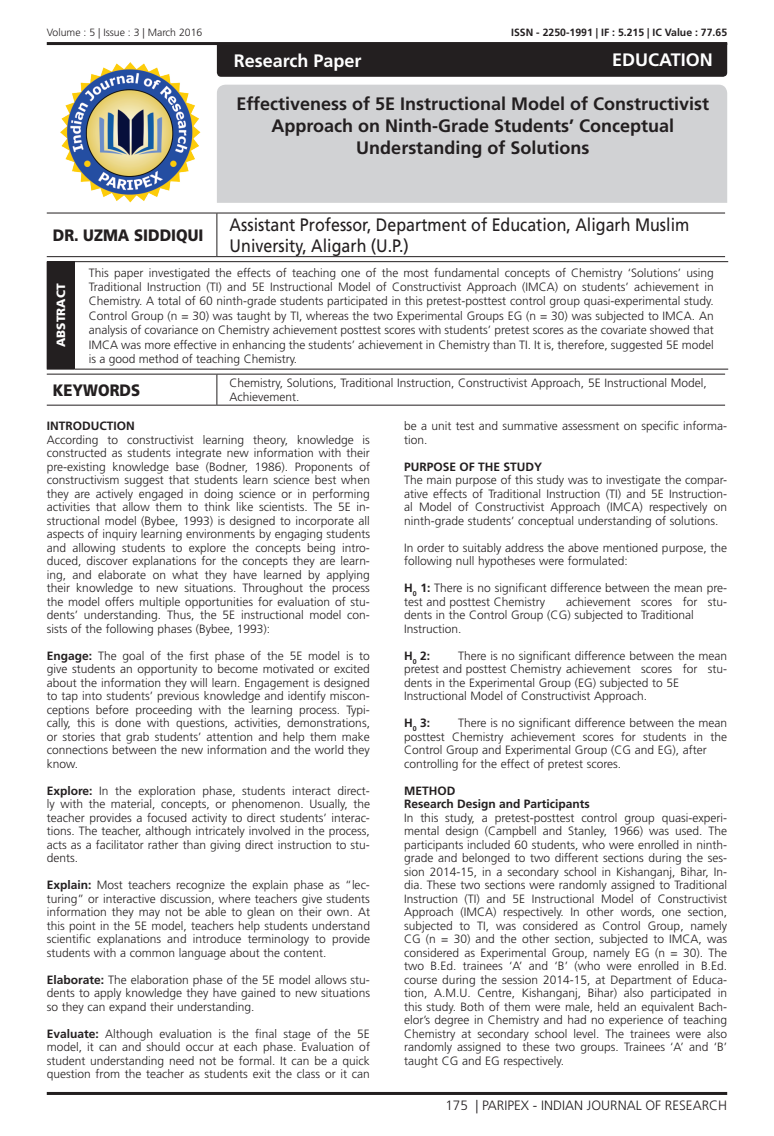
<style>
.page{position:relative;width:774px;height:1136px;background:#fff}
.page>*{position:absolute;margin:0;border:0;box-sizing:border-box;transform-origin:0 0}
.Paripex_Articles_Hea{font:700 18px/21.6px "Frutiger LT Std";color:#231f20;text-align:center}
.Paripex_Address{font:18px/21.6px "Frutiger LT Std";color:#231f20;scale:.89 1}
.Paripex_Subject_Name{font:700 18px "Frutiger LT Std";color:#fff}
.Paripex_Author_Name{font:900 16.5px "Frutiger LT Std";color:#231f20;scale:.9 1}
.t1{font:300 13.5px "Frutiger LT Std";color:#231f20}
.Paripex_Body_Text{font:300 12px/13.5px "Frutiger LT Std";color:#231f20;text-align:justify}
.Paripex_Abstract{font:300 12px/14.4px "Frutiger LT Std";color:#231f20;text-align:justify}
.Paripex_Keywords{font:300 12px/13.5px "Frutiger LT Std";color:#231f20}
.Paripex_Bold{font:700 12px "Frutiger LT Std";color:#231f20}
.t2{font:900 12px "Frutiger LT Std";color:#fff}
.Paripex_Body_Text-2{font:700 12px "Frutiger LT Std";color:#231f20}
.t3{font:700 10.5px "Frutiger LT Std";color:#231f20}
.t4{font:300 10.5px "Frutiger LT Std";color:#231f20}
.s1{font-weight:700}
</style>
<div class="page">
<hr style="left:47px;top:42px;width:680px;height:3px;background:#231f20">
<hr style="left:47px;top:1091px;width:680px;height:3px;background:#231f20">
<div style="left:217px;top:85px;width:510px;height:118px;background:#d1d2d4"></div>
<div style="left:217px;top:45px;width:510px;height:32px;background:#231f20"></div>
<img style="left:61px;top:63px;width:139px;height:140px">
<hr style="left:47px;top:213px;width:170px;height:1px;background:#231f20">
<hr style="left:217px;top:213px;width:508px;height:1px;background:#231f20">
<hr style="left:216px;top:213px;width:1px;height:43px;background:#231f20">
<hr style="left:47px;top:256px;width:170px;height:1px;background:#231f20">
<hr style="left:217px;top:256px;width:508px;height:1px;background:#231f20">
<hr style="left:47px;top:374px;width:170px;height:1px;background:#231f20">
<hr style="left:217px;top:374px;width:508px;height:1px;background:#231f20">
<hr style="left:216px;top:374px;width:1px;height:31px;background:#231f20">
<hr style="left:47px;top:405px;width:170px;height:1px;background:#231f20">
<hr style="left:217px;top:405px;width:508px;height:1px;background:#231f20">
<div style="left:47px;top:261px;width:27px;height:108px;background:#231f20"></div>
<hr style="left:74px;top:261px;width:654px;height:1px;background:#231f20">
<hr style="left:74px;top:262px;width:1px;height:107px;background:#231f20">
<svg style="left:47px;top:369px;width:27px;height:1px"></svg>
<hr style="left:74px;top:369px;width:654px;height:1px;background:#231f20">
<p class="t4" style="left:47px;top:27px;width:157px">Volume : 5 | Issue : 3 | March 2016</p>
<p class="t3" style="left:511px;top:27px;width:217px">ISSN - 2250-1991 | IF : 5.215 | IC Value : 77.65</p>
<p class="Paripex_Author_Name" style="left:53px;top:225px;width:169px">DR. UZMA SIDDIQUI</p>
<p class="Paripex_Subject_Name" style="left:612px;top:49px;width:102px">EDUCATION</p>
<p class="Paripex_Subject_Name" style="left:234px;top:50px;width:129px">Research Paper</p>
<p class="Paripex_Articles_Hea" style="left:236px;top:93px;width:474px">Effectiveness of 5E Instructional Model of Constructivist<br>Approach on Ninth-Grade Students’ Conceptual<br>Understanding of Solutions</p>
<p class="Paripex_Address" style="left:230px;top:214px;width:518px">Assistant Professor, Department of Education, Aligarh Muslim<br>University, Aligarh (U.P.)</p>
<p class="t2" style="left:54px;top:347px;width:65px;rotate:-90deg">ABSTRACT</p>
<p class="Paripex_Abstract" style="left:89px;top:265px;width:626px">This paper investigated the effects of teaching one of the most fundamental concepts of Chemistry ‘Solutions’ using Traditional Instruction (TI) and 5E Instructional Model of Constructivist Approach (IMCA) on students’ achievement in Chemistry. A total of 60 ninth-grade students participated in this pretest-posttest control group quasi-experimental study.<br>Control Group (n = 30) was taught by TI, whereas the two Experimental Groups EG (n = 30) was subjected to IMCA. An analysis of covariance on Chemistry achievement posttest scores with students’ pretest scores as the covariate showed that IMCA was more effective in enhancing the students’ achievement in Chemistry than TI. It is, therefore, suggested 5E model is a good method of teaching Chemistry.</p>
<p class="Paripex_Author_Name" style="left:53px;top:380px;width:99px">KEYWORDS</p>
<p class="Paripex_Keywords" style="left:230px;top:376px;width:478px">Chemistry, Solutions, Traditional Instruction, Constructivist Approach, 5E Instructional Model,<br>Achievement.</p>
<p class="Paripex_Bold" style="left:47px;top:419px;width:90px">INTRODUCTION</p>
<p class="Paripex_Body_Text" style="left:47px;top:433px;width:325px">According to constructivist learning theory, knowledge is constructed as students integrate new information with their pre-existing knowledge base (Bodner, 1986). Proponents of constructivism suggest that students learn science best when they are actively engaged in doing science or in performing activities that allow them to think like scientists. The 5E in&shy;structional model (Bybee, 1993) is designed to incorporate all aspects of inquiry learning environments by engaging students and allowing students to explore the concepts being intro&shy;duced, discover explanations for the concepts they are learn&shy;ing, and elaborate on what they have learned by applying their knowledge to new situations. Throughout the process the model offers multiple opportunities for evaluation of stu&shy;dents’ understanding. Thus, the 5E instructional model con&shy;sists of the following phases (Bybee, 1993):</p>
<p class="Paripex_Body_Text" style="left:47px;top:649px;width:325px"><span class="s1">Engage:</span> The goal of the first phase of the 5E model is to give students an opportunity to become motivated or excited about the information they will learn. Engagement is designed to tap into students’ previous knowledge and identify miscon&shy;ceptions before proceeding with the learning process. Typi&shy;cally, this is done with questions, activities, demonstrations, or stories that grab students’ attention and help them make connections between the new information and the world they know.</p>
<p class="Paripex_Body_Text" style="left:47px;top:784px;width:325px"><span class="s1">Explore:</span> In the exploration phase, students interact direct&shy;ly with the material, concepts, or phenomenon. Usually, the teacher provides a focused activity to direct students’ interac&shy;tions. The teacher, although intricately involved in the process, acts as a facilitator rather than giving direct instruction to stu&shy;dents.</p>
<p class="Paripex_Body_Text" style="left:47px;top:878px;width:325px"><span class="s1">Explain:</span> Most teachers recognize the explain phase as “lec&shy;turing” or interactive discussion, where teachers give students information they may not be able to glean on their own. At this point in the 5E model, teachers help students understand scientific explanations and introduce terminology to provide students with a common language about the content.</p>
<p class="Paripex_Body_Text" style="left:47px;top:973px;width:325px"><span class="s1">Elaborate:</span> The elaboration phase of the 5E model allows stu&shy;dents to apply knowledge they have gained to new situations so they can expand their understanding.</p>
<p class="Paripex_Body_Text" style="left:47px;top:1027px;width:325px"><span class="s1">Evaluate:</span> Although evaluation is the final stage of the 5E model, it can and should occur at each phase. Evaluation of student understanding need not be formal. It can be a quick question from the teacher as students exit the class or it can</p>
<p class="Paripex_Body_Text" style="left:404px;top:419px;width:325px">be a unit test and summative assessment on specific informa&shy;tion.</p>
<p class="Paripex_Bold" style="left:404px;top:459px;width:140px">PURPOSE OF THE STUDY</p>
<p class="Paripex_Body_Text" style="left:404px;top:473px;width:325px">The main purpose of this study was to investigate the compar&shy;ative effects of Traditional Instruction (TI) and 5E Instruction&shy;al Model of Constructivist Approach (IMCA) respectively on ninth-grade students’ conceptual understanding of solutions.</p>
<p class="Paripex_Body_Text" style="left:404px;top:541px;width:325px">In order to suitably address the above mentioned purpose, the following null hypotheses were formulated:</p>
<p class="Paripex_Body_Text" style="left:404px;top:581px;width:325px"><span class="s1">H</span><sub>0</sub> <span class="s1">1:</span> There is no significant difference between the mean pre&shy;test and posttest Chemistry</p>
<p class="Paripex_Body_Text" style="left:404px;top:595px;width:325px;text-align:left;text-indent:162px">achievement scores for stu&shy;dents in the Control Group (CG) subjected to Traditional<br>Instruction.</p>
<p class="Paripex_Body_Text-2" style="left:404px;top:648px;width:28px">H<sub>0</sub> 2:</p>
<p class="Paripex_Body_Text" style="left:404px;top:649px;width:325px;text-align:left;text-indent:54px">There is no significant difference between the mean pretest and posttest Chemistry achievement scores for stu&shy;dents in the Experimental Group (EG) subjected to 5E Instructional Model of Constructivist Approach.</p>
<p class="Paripex_Body_Text-2" style="left:404px;top:716px;width:28px">H<sub>0</sub> 3:</p>
<p class="Paripex_Body_Text" style="left:404px;top:716px;width:325px;text-align:left;text-indent:54px">There is no significant difference between the mean posttest Chemistry achievement scores for students in the Control Group and Experimental Group (CG and EG), after controlling for the effect of pretest scores.</p>
<p class="Paripex_Bold" style="left:404px;top:783px;width:53px">METHOD</p>
<p class="Paripex_Bold" style="left:404px;top:797px;width:187px">Research Design and Participants</p>
<p class="Paripex_Body_Text" style="left:404px;top:811px;width:325px">In this study, a pretest-posttest control group quasi-experi&shy;mental design (Campbell and Stanley, 1966) was used. The participants included 60 students, who were enrolled in ninth&shy;grade and belonged to two different sections during the ses&shy;sion 2014-15, in a secondary school in Kishanganj, Bihar, In&shy;dia. These two sections were randomly assigned to Traditional Instruction (TI) and 5E Instructional Model of Constructivist Approach (IMCA) respectively. In other words, one section, subjected to TI, was considered as Control Group, namely CG (n = 30) and the other section, subjected to IMCA, was considered as Experimental Group, namely EG (n = 30). The two B.Ed. trainees ‘A’ and ‘B’ (who were enrolled in B.Ed. course during the session 2014-15, at Department of Educa&shy;tion, A.M.U. Centre, Kishanganj, Bihar) also participated in this study. Both of them were male, held an equivalent Bach&shy;elor’s degree in Chemistry and had no experience of teaching Chemistry at secondary school level. The trainees were also randomly assigned to these two groups. Trainees ‘A’ and ‘B’ taught CG and EG respectively.</p>
<p class="t1" style="left:445px;top:1097px;width:283px">175 | PARIPEX - INDIAN JOURNAL OF RESEARCH</p>
</div>
